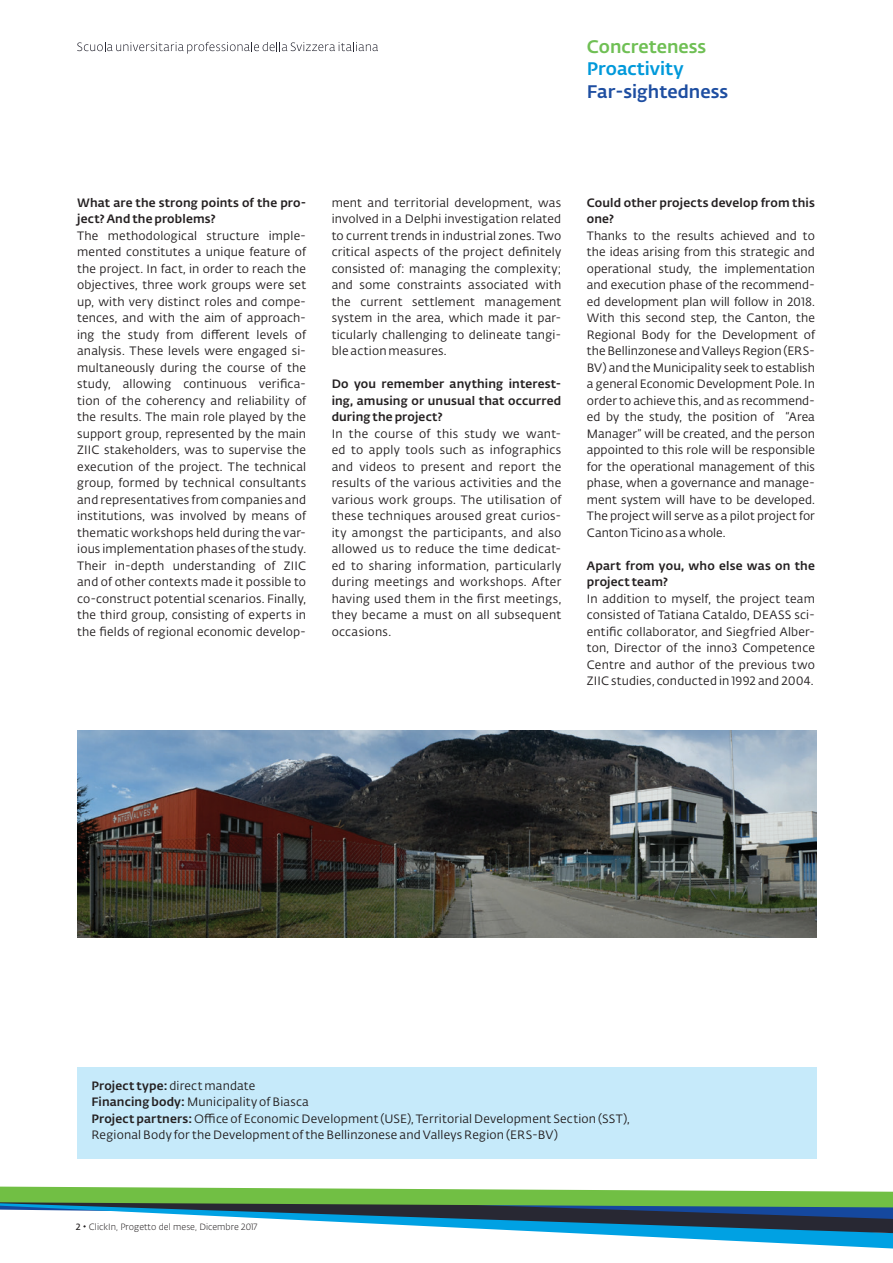
<style>
.page{position:relative;width:893px;height:1263px;background:#fff}
.page>*{position:absolute;margin:0;border:0;box-sizing:border-box;transform-origin:0 0}
.t1{font:500 18px "SUPSI Fedra Sans";color:#1e4ea1}
.t2{font:500 18px "SUPSI Fedra Sans";color:#6fbf54}
.t3{font:500 18px "SUPSI Fedra Sans";color:#0099da}
.t4{font:12px/16.5px "SUPSI Fedra Sans";letter-spacing:.015em;color:#231f20;text-align:justify}
.t5{font:500 12px/16.5px "SUPSI Fedra Sans";letter-spacing:.015em;color:#231f20}
.t6{font:300 9px "SUPSI Fedra Sans";color:#231f20}
.s1{font-weight:500}
.s2{font-weight:600}
.s3{font-size:7.5px}
</style>
<div class="page">
<svg style="left:77px;top:42px;width:301px;height:12px"></svg>
<div style="left:77px;top:1067px;width:739px;height:91px;background:#c6eafa"></div>
<img style="left:77px;top:731px;width:739px;height:206px">
<svg style="left:570px;top:1233px;width:323px;height:15px"></svg>
<svg style="left:0;top:1186px;width:893px;height:47px"></svg>
<h1 class="t2" style="left:587px;top:33px;width:121px">Concreteness</h1>
<h1 class="t3" style="left:587px;top:55px;width:98px">Proactivity</h1>
<h1 class="t1" style="left:587px;top:78px;width:143px">Far-sightedness</h1>
<p class="t5" style="left:77px;top:194px;width:230px">What are the strong points of the pro&shy;ject? And the problems?</p>
<p class="t4" style="left:77px;top:227px;width:230px">The methodological structure imple&shy;mented constitutes a unique feature of the project. In fact, in order to reach the objectives, three work groups were set up, with very distinct roles and compe&shy;tences, and with the aim of approach&shy;ing the study from different levels of analysis. These levels were engaged si&shy;multaneously during the course of the study, allowing continuous verifica&shy;tion of the coherency and reliability of the results. The main role played by the support group, represented by the main ZIIC stakeholders, was to supervise the execution of the project. The technical group, formed by technical consultants and representatives from companies and institutions, was involved by means of thematic workshops held during the var&shy;ious implementation phases of the study.<br>Their in-depth understanding of ZIIC and of other contexts made it possible to co-construct potential scenarios. Finally, the third group, consisting of experts in the fields of regional economic develop-</p>
<p class="t4" style="left:332px;top:194px;width:231px">ment and territorial development, was involved in a Delphi investigation related to current trends in industrial zones. Two critical aspects of the project definitely consisted of: managing the complexity; and some constraints associated with the current settlement management system in the area, which made it par&shy;ticularly challenging to delineate tangi&shy;ble action measures.</p>
<p class="t5" style="left:332px;top:375px;width:231px;text-align:justify">Do you remember anything interest&shy;ing, amusing or unusual that occurred during the project?</p>
<p class="t4" style="left:332px;top:425px;width:231px">In the course of this study we want&shy;ed to apply tools such as infographics and videos to present and report the results of the various activities and the various work groups. The utilisation of these techniques aroused great curios&shy;ity amongst the participants, and also allowed us to reduce the time dedicat&shy;ed to sharing information, particularly during meetings and workshops. After having used them in the first meetings, they became a must on all subsequent occasions.</p>
<p class="t5" style="left:587px;top:194px;width:230px">Could other projects develop from this one?</p>
<p class="t4" style="left:587px;top:227px;width:230px">Thanks to the results achieved and to the ideas arising from this strategic and operational study, the implementation and execution phase of the recommend&shy;ed development plan will follow in 2018.<br>With this second step, the Canton, the Regional Body for the Development of the Bellinzonese and Valleys Region (ERS-BV) and the Municipality seek to establish a general Economic Development Pole. In order to achieve this, and as recommend&shy;ed by the study, the position of “Area Manager” will be created, and the person appointed to this role will be responsible for the operational management of this phase, when a governance and manage&shy;ment system will have to be developed.<br>The project will serve as a pilot project for Canton Ticino as a whole.</p>
<p class="t5" style="left:587px;top:557px;width:230px">Apart from you, who else was on the project team?</p>
<p class="t4" style="left:587px;top:590px;width:230px">In addition to myself, the project team consisted of Tatiana Cataldo, DEASS sci&shy;entific collaborator, and Siegfried Alber&shy;ton, Director of the inno3 Competence Centre and author of the previous two ZIIC studies, conducted in 1992 and 2004.</p>
<p class="t4" style="left:91px;top:1077px;width:540px;text-align:left"><span class="s1">Project type:</span> direct mandate<br><span class="s1">Financing body:</span> Municipality of Biasca<br><span class="s1">Project partners:</span> Office of Economic Development (USE), Territorial Development Section (SST), Regional Body for the Development of the Bellinzonese and Valleys Region (ERS-BV)</p>
<p class="t6" style="left:76px;top:1221px;width:183px"><span class="s2">2</span> <span class="s3">◆</span> ClickIn, Progetto del mese, Dicembre 2017</p>
</div>
